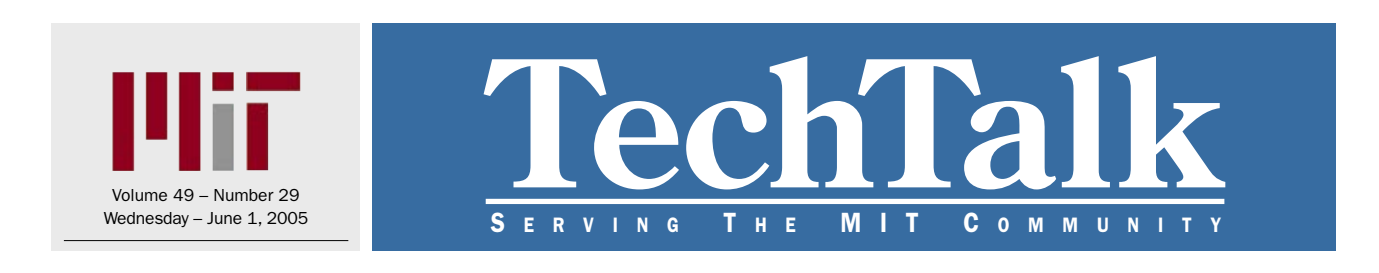
<style>
.page{position:relative;width:1379px;height:273px;background:#fff}
.page>*{position:absolute;margin:0;border:0;box-sizing:border-box;transform-origin:0 0}
.t1{font:700 175px "Century Old Style";letter-spacing:-.02em;color:#fff}
.t2{font:600 28px "Franklin Gothic";color:#fff;scale:.85 1}
.t3{font:600 21px "Franklin Gothic";letter-spacing:1.045em;color:#fff;scale:.85 1}
.t4{font:17.5px "Franklin Gothic";letter-spacing:-.01em;color:#000}
.s1{font-size:28px}
</style>
<div class="page">
<div style="left:52px;top:24px;width:308px;height:227px;background:#eaeaea"></div>
<div style="left:372px;top:24px;width:962px;height:227px;background:#376ca1"></div>
<div style="left:485px;top:199px;width:739px;height:5px;background:#fff"></div>
<hr style="left:64px;top:240px;width:284px;height:1px;background:#000">
<img style="left:112px;top:72px;width:188px;height:99px">
<p class="t4" style="left:112px;top:185px;width:189px">Volume 49 – Number 29</p>
<p class="t4" style="left:104px;top:208px;width:206px">Wednesday – June 1, 2005</p>
<h1 class="t1" style="left:492px;top:8px;width:728px">TechTalk</h1>
<p class="t3" style="left:523px;top:213px;width:184px">ERVING</p>
<p class="t3" style="left:723px;top:213px;width:87px"><span class="s1">T</span>HE</p>
<h2 class="t2" style="left:840px;top:206px;width:94px">MIT</h2>
<h2 class="t2" style="left:963px;top:206px;width:20px">C</h2>
<p class="t3" style="left:997px;top:213px;width:264px">OMMUNITY</p>
<h2 class="t2" style="left:490px;top:206px;width:18px">S</h2>
</div>
